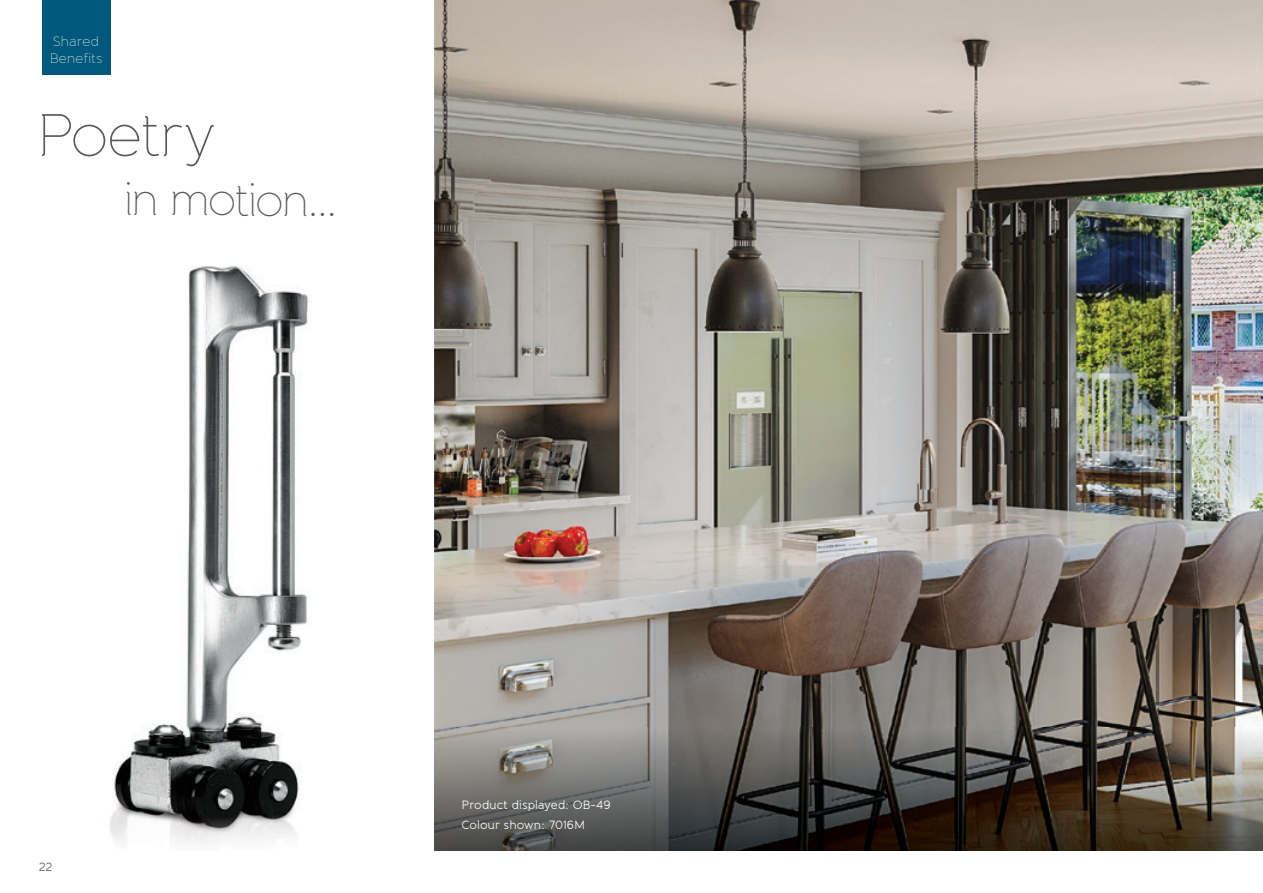
<style>
.page{position:relative;width:1263px;height:893px;background:#fff}
.page>*{position:absolute;margin:0;border:0;box-sizing:border-box;transform-origin:0 0}
.t1{font:100 60px "Banda";letter-spacing:-.02em;color:#57585a}
.t2{font:100 45px "Banda";color:#57585a}
.t3{font:100 13.5px/16.5px "Banda";letter-spacing:.02em;color:#fff}
.t4{font:12px/19.5px "Banda";color:#fff}
.t5{font:12px "Banda";color:#57585a}
</style>
<div class="page">
<img style="left:434px;top:0;width:829px;height:728px">
<img style="left:110px;top:266px;width:199px;height:577px">
<div style="left:43px;top:0;width:68px;height:74px;background:#00597c"></div>
<img style="left:434px;top:850px;width:829px;height:1px">
<img style="left:434px;top:728px;width:829px;height:122px">
<p class="t3" style="left:50px;top:33px;width:54px">Shared<br>Benefits</p>
<h1 class="t1" style="left:36px;top:101px;width:182px">Poetry</h1>
<h2 class="t2" style="left:125px;top:173px;width:214px;rotate:1deg">in motion...</h2>
<p class="t5" style="left:39px;top:859px;width:15px">22</p>
<p class="t4" style="left:462px;top:795px;width:151px">Product displayed: OB-49<br>Colour shown: 7016M</p>
</div>
